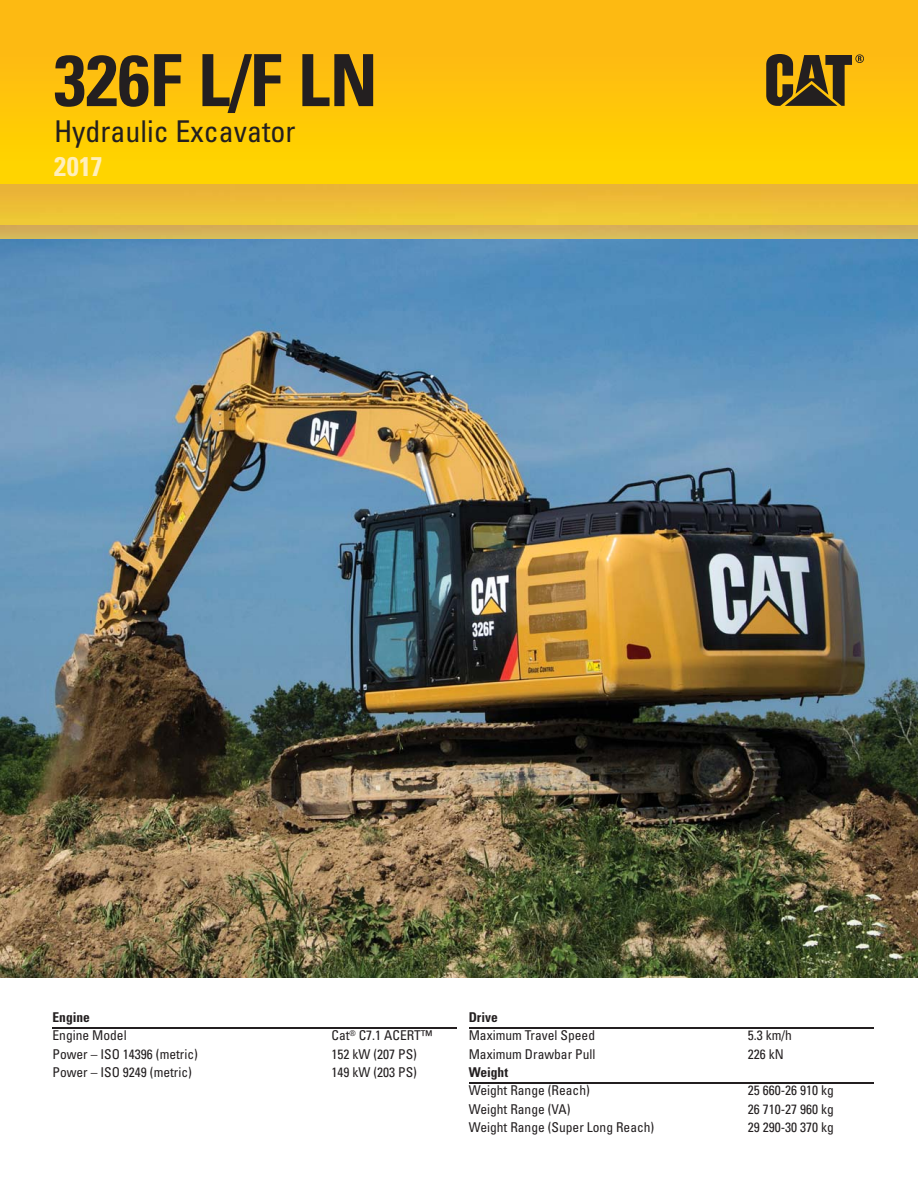
<style>
.page{position:relative;width:918px;height:1188px;background:#fff}
.page>*{position:absolute;margin:0;border:0;box-sizing:border-box;transform-origin:0 0}
.t1{font:700 condensed 72px "Univers LT Std";color:#231f20}
.t2{font:condensed 30px "Univers LT Std";color:#231f20}
.t3{font:700 condensed 27px "Univers LT Std";color:#ffefbc}
.t4{font:condensed 13.5px "Univers LT Std";color:#231f20}
.t5{font:700 condensed 13.5px "Univers LT Std";color:#231f20}
</style>
<div class="page">
<hr style="left:52px;top:1027px;width:406px;height:1px;background:#231f20">
<hr style="left:469px;top:1027px;width:405px;height:1px;background:#231f20">
<hr style="left:469px;top:1083px;width:405px;height:1px;background:#231f20">
<img style="left:0;top:238px;width:918px;height:740px">
<svg style="left:0;top:0;width:918px;height:184px;background:#fec40a"></svg>
<svg style="left:766px;top:54px;width:98px;height:52px;background:#7e6118"></svg>
<div style="left:54px;top:156px;width:48px;height:20px;background:#ffd400"></div>
<img style="left:0;top:184px;width:918px;height:54px">
<p class="t1" style="left:54px;top:46px;width:325px">326F L/F LN</p>
<p class="t2" style="left:54px;top:117px;width:243px">Hydraulic Excavator</p>
<p class="t3" style="left:54px;top:153px;width:50px">2017</p>
<h5 class="t5" style="left:52px;top:1011px;width:39px">Engine</h5>
<h5 class="t5" style="left:469px;top:1011px;width:31px">Drive</h5>
<p class="t4" style="left:52px;top:1029px;width:76px">Engine Model</p>
<p class="t4" style="left:332px;top:1029px;width:102px">Cat<sup>®</sup> C7.1 ACERT™</p>
<p class="t4" style="left:469px;top:1029px;width:128px">Maximum Travel Speed</p>
<p class="t4" style="left:748px;top:1029px;width:46px">5.3 km/h</p>
<p class="t4" style="left:53px;top:1047px;width:147px">Power – ISO 14396 (metric)</p>
<p class="t4" style="left:332px;top:1047px;width:87px">152 kW (207 PS)</p>
<p class="t4" style="left:469px;top:1047px;width:128px">Maximum Drawbar Pull</p>
<p class="t4" style="left:748px;top:1047px;width:37px">226 kN</p>
<p class="t4" style="left:53px;top:1066px;width:141px">Power – ISO 9249 (metric)</p>
<p class="t4" style="left:332px;top:1066px;width:87px">149 kW (203 PS)</p>
<p class="t5" style="left:469px;top:1066px;width:41px">Weight</p>
<p class="t4" style="left:469px;top:1084px;width:123px">Weight Range (Reach)</p>
<p class="t4" style="left:748px;top:1084px;width:88px">25 660-26 910 kg</p>
<p class="t4" style="left:469px;top:1103px;width:103px">Weight Range (VA)</p>
<p class="t4" style="left:748px;top:1103px;width:88px">26 710-27 960 kg</p>
<p class="t4" style="left:469px;top:1121px;width:187px">Weight Range (Super Long Reach)</p>
<p class="t4" style="left:748px;top:1121px;width:88px">29 290-30 370 kg</p>
</div>
